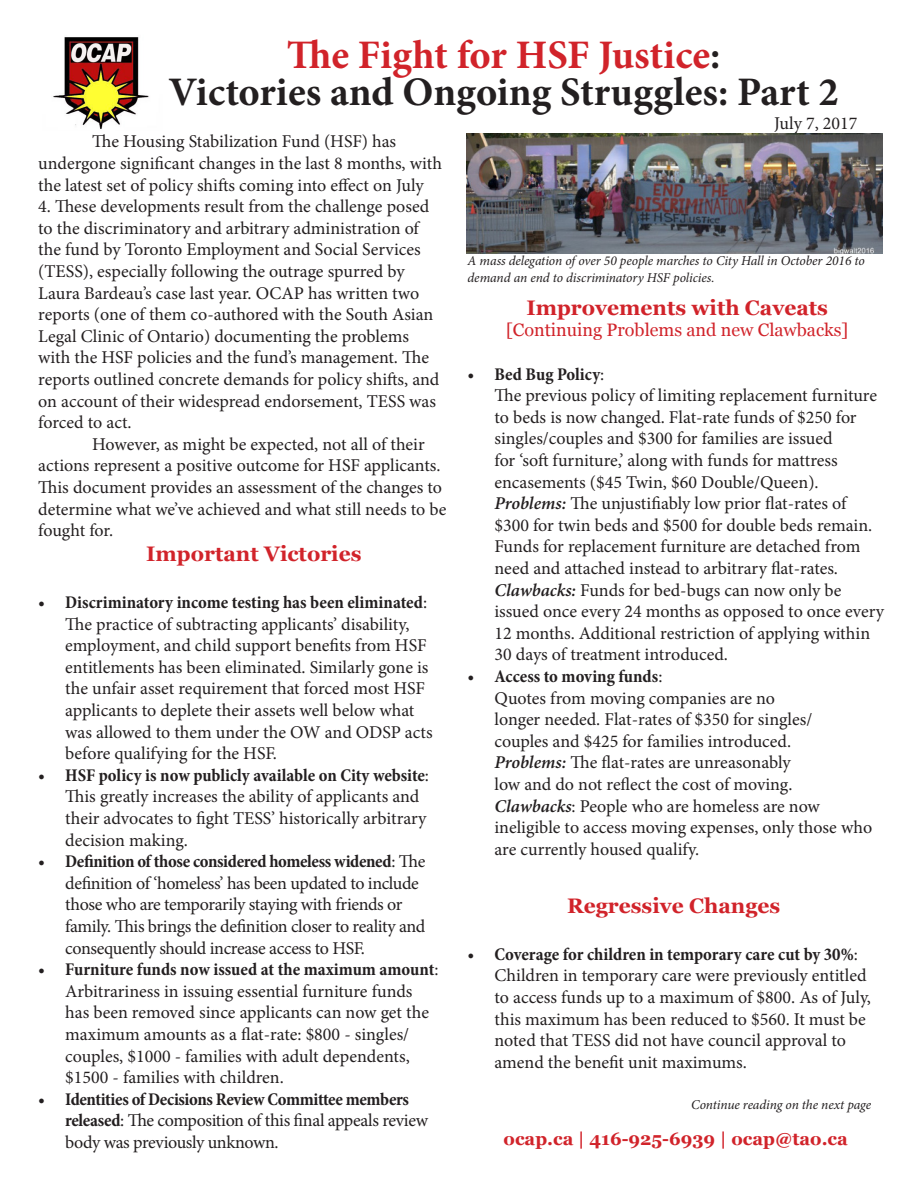
<style>
.page{position:relative;width:918px;height:1188px;background:#fff}
.page>*{position:absolute;margin:0;border:0;box-sizing:border-box;transform-origin:0 0}
.t1{font:700 40.5px "Minion Pro";color:#231f20}
.t2{font:700 40.5px "Minion Pro";letter-spacing:-.005em;color:#d1232a}
.t3{font:700 21px "Georgia";color:#d1232a}
.t4{font:18px/21.6px "Minion Pro";letter-spacing:-.005em;color:#231f20}
.t5{font:18px "Georgia";color:#d1232a}
.t6{font:700 18px "Georgia";color:#d1232a}
.t7{font:italic 13.5px/16.2px "Minion Pro";letter-spacing:-.005em;color:#231f20}
.s1{color:#231f20}
.s2{font-weight:700;font-stretch:condensed}
.s3{font-weight:600;font-style:italic}
</style>
<div class="page">
<img style="left:53px;top:37px;width:96px;height:92px">
<img style="left:467px;top:134px;width:415px;height:119px">
<p class="t2" style="left:287px;top:26px;width:435px">The Fight for HSF Justice<span class="s1">:</span></p>
<p class="t1" style="left:168px;top:64px;width:672px">Victories and Ongoing Struggles: Part 2</p>
<p class="t4" style="left:774px;top:112px;width:85px">July 7, 2017</p>
<p class="t4" style="left:38px;top:131px;width:405px;text-indent:54px">The Housing Stabilization Fund (HSF) has undergone significant changes in the last 8 months, with the latest set of policy shifts coming into effect on July</p>
<p class="t4" style="left:38px;top:196px;width:403px">4. These developments result from the challenge posed to the discriminatory and arbitrary administration of the fund by Toronto Employment and Social Services (TESS), especially following the outrage spurred by Laura Bardeau’s case last year. OCAP has written two reports (one of them co-authored with the South Asian Legal Clinic of Ontario) documenting the problems with the HSF policies and the fund’s management. The reports outlined concrete demands for policy shifts, and on account of their widespread endorsement, TESS was forced to act.</p>
<p class="t4" style="left:38px;top:433px;width:410px;text-indent:54px">However, as might be expected, not all of their actions represent a positive outcome for HSF applicants.<br>This document provides an assessment of the changes to determine what we’ve achieved and what still needs to be fought for.</p>
<p class="t7" style="left:468px;top:253px;width:399px">A mass delegation of over 50 people marches to City Hall in October 2016 to demand an end to discriminatory HSF policies.</p>
<p class="t3" style="left:526px;top:292px;width:303px">Improvements with Caveats</p>
<p class="t5" style="left:506px;top:317px;width:344px">[Continuing Problems and new Clawbacks]</p>
<p class="t4" style="left:495px;top:363px;width:391px;text-indent:-27px"><span class="s2">• Bed Bug Policy</span>:<br>The previous policy of limiting replacement furniture to beds is now changed. Flat-rate funds of $250 for singles/couples and $300 for families are issued<br>for ‘soft furniture,’ along with funds for mattress encasements ($45 Twin, $60 Double/Queen).<br><span class="s3">Problems:</span> The unjustifiably low prior flat-rates of $300 for twin beds and $500 for double beds remain.<br>Funds for replacement furniture are detached from need and attached instead to arbitrary flat-rates.<br><span class="s3">Clawbacks:</span> Funds for bed-bugs can now only be issued once every 24 months as opposed to once every 12 months. Additional restriction of applying within 30 days of treatment introduced.</p>
<p class="t4" style="left:495px;top:666px;width:379px;text-indent:-27px"><span class="s2">• Access to moving funds</span>:<br>Quotes from moving companies are no<br>longer needed. Flat-rates of $350 for singles/<br>couples and $425 for families introduced.<br><span class="s3">Problems:</span> The flat-rates are unreasonably<br>low and do not reflect the cost of moving.<br><span class="s3">Clawbacks</span>: People who are homeless are now ineligible to access moving expenses, only those who are currently housed qualify.</p>
<p class="t3" style="left:567px;top:890px;width:215px">Regressive Changes</p>
<p class="t4" style="left:495px;top:943px;width:378px;text-indent:-27px"><span class="s2">• Coverage for children in temporary care cut by 30%</span>:<br>Children in temporary care were previously entitled to access funds up to a maximum of $800. As of July, this maximum has been reduced to $560. It must be noted that TESS did not have council approval to amend the benefit unit maximums.</p>
<p class="t3" style="left:146px;top:538px;width:217px">Important Victories</p>
<p class="t4" style="left:65px;top:592px;width:369px;text-indent:-27px"><span class="s2">• Discriminatory income testing has been eliminated</span>:<br>The practice of subtracting applicants’ disability, employment, and child support benefits from HSF entitlements has been eliminated. Similarly gone is the unfair asset requirement that forced most HSF applicants to deplete their assets well below what was allowed to them under the OW and ODSP acts before qualifying for the HSF.</p>
<p class="t4" style="left:65px;top:764px;width:365px;text-indent:-27px"><span class="s2">• HSF policy is now publicly available on City website</span>:<br>This greatly increases the ability of applicants and their advocates to fight TESS’ historically arbitrary decision making.</p>
<p class="t4" style="left:65px;top:851px;width:362px;text-indent:-27px"><span class="s2">• Definition of those considered homeless widened</span>: The definition of ‘homeless’ has been updated to include those who are temporarily staying with friends or family. This brings the definition closer to reality and consequently should increase access to HSF.</p>
<p class="t4" style="left:65px;top:959px;width:375px;text-indent:-27px"><span class="s2">• Furniture funds now issued at the maximum amount</span>:<br>Arbitrariness in issuing essential furniture funds has been removed since applicants can now get the maximum amounts as a flat-rate: $800 - singles/ couples, $1000 - families with adult dependents, $1500 - families with children.</p>
<p class="t4" style="left:65px;top:1088px;width:364px;text-indent:-27px"><span class="s2">• Identities of Decisions Review Committee members released</span>: The composition of this final appeals review body was previously unknown.</p>
<p class="t7" style="left:691px;top:1096px;width:182px">Continue reading on the next page</p>
<p class="t6" style="left:504px;top:1125px;width:346px">ocap.ca | 416-925-6939 | ocap@tao.ca</p>
</div>
